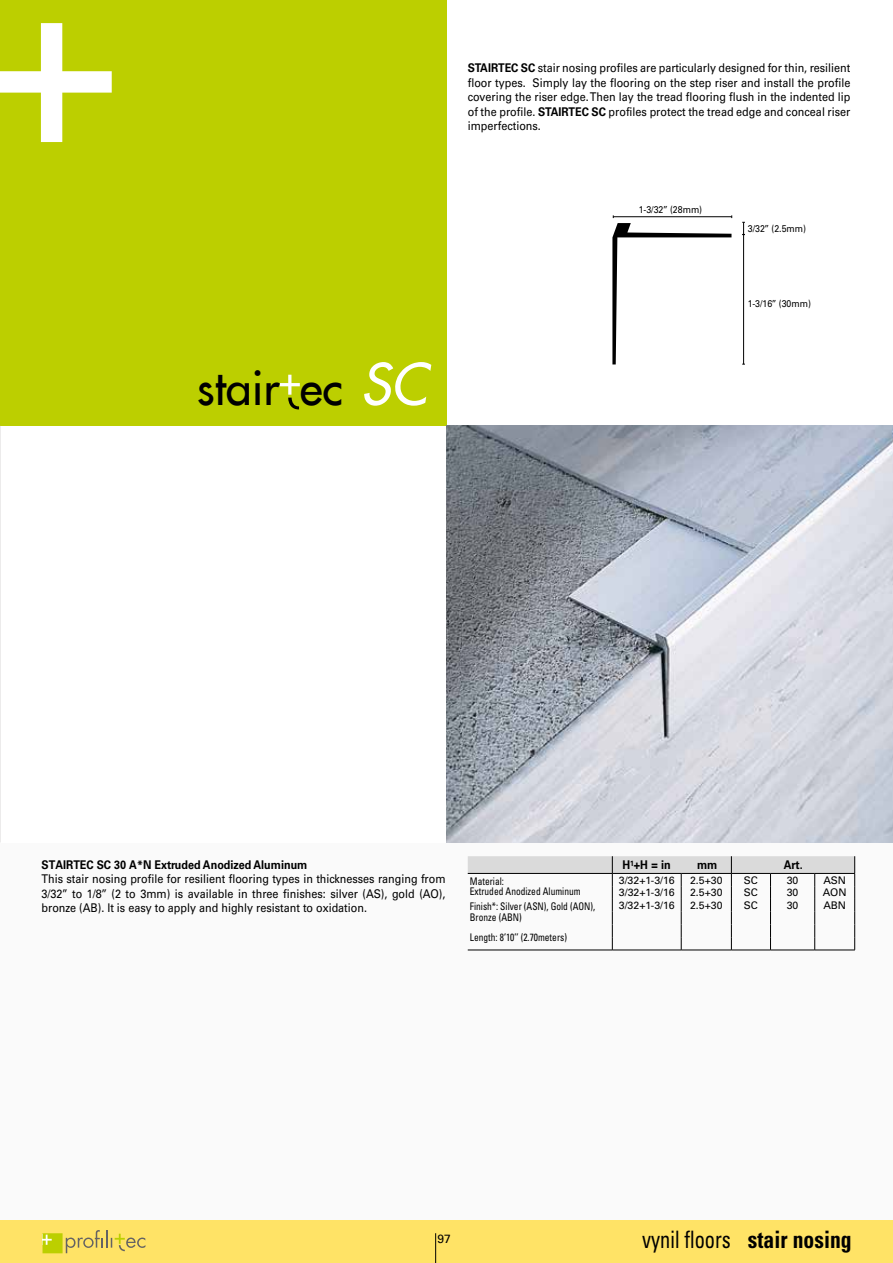
<style>
.page{position:relative;width:893px;height:1263px;background:#fff}
.page>*{position:absolute;margin:0;border:0;box-sizing:border-box;transform-origin:0 0}
.t1{font:46.5px "Futura LT";color:#000}
.t2{font:condensed 24px "Univers LT Std";color:#000;scale:.85 1}
.t3{font:12px/14.4px "Univers LT Std";color:#000;text-align:justify;scale:.9 1}
.t4{font:700 12px "Univers LT Std";color:#000;scale:.9 1}
.t5{font:12px "Univers LT Std";color:#000}
.t6{font:condensed 10.5px/10.5px "Univers LT Std";color:#000;scale:.9 1}
.t7{font:10.5px "Univers LT Std";color:#000}
.t8{font:9.75px "Univers LT Std";color:#000;scale:.9 1}
.s1{font-style:italic;font-size:55.5px;color:#fff}
.s2{font-weight:700}
</style>
<div class="page">
<div style="left:0;top:843px;width:893px;height:396px;background:#fafafa"></div>
<div style="left:0;top:0;width:446px;height:426px;background:#bccf00"></div>
<svg style="left:0;top:23px;width:112px;height:119px"></svg>
<div style="left:0;top:1220px;width:893px;height:43px;background:#ffe366"></div>
<svg style="left:43px;top:1230px;width:102px;height:23px"></svg>
<hr style="left:435px;top:1233px;width:1px;height:30px;background:#000">
<img style="left:0;top:426px;width:1px;height:417px">
<img style="left:446px;top:426px;width:447px;height:417px">
<svg style="left:280px;top:375px;width:20px;height:34px"></svg>
<hr style="left:743px;top:235px;width:1px;height:129px;background:#000">
<svg style="left:742px;top:222px;width:3px;height:13px"></svg>
<svg style="left:612px;top:215px;width:120px;height:149px"></svg>
<hr style="left:468px;top:950px;width:144px;height:1px;background:#000">
<svg style="left:468px;top:856px;width:387px;height:94px"></svg>
<hr style="left:612px;top:950px;width:69px;height:1px;background:#000">
<hr style="left:681px;top:950px;width:50px;height:1px;background:#000">
<hr style="left:731px;top:950px;width:39px;height:1px;background:#000">
<hr style="left:770px;top:950px;width:45px;height:1px;background:#000">
<hr style="left:815px;top:950px;width:40px;height:1px;background:#000">
<h1 class="t1" style="left:197px;top:357px;width:232px">stair ec <span class="s1">SC</span></h1>
<p class="t3" style="left:468px;top:61px;width:427px"><span class="s2">STAIRTEC SC</span> stair nosing profiles are particularly designed for thin, resilient floor types. Simply lay the flooring on the step riser and install the profile covering the riser edge. Then lay the tread flooring flush in the indented lip of the profile. <span class="s2">STAIRTEC SC</span> profiles protect the tread edge and conceal riser imperfections.</p>
<p class="t8" style="left:639px;top:203px;width:72px">1-3/32’’ (28mm)</p>
<p class="t8" style="left:748px;top:223px;width:66px">3/32’’ (2.5mm)</p>
<p class="t8" style="left:748px;top:298px;width:72px">1-3/16’’ (30mm)</p>
<p class="t4" style="left:42px;top:857px;width:297px">STAIRTEC SC 30 A*N Extruded Anodized Aluminum</p>
<p class="t3" style="left:42px;top:872px;width:450px">This stair nosing profile for resilient flooring types in thicknesses ranging from 3/32’’ to 1/8’’ (2 to 3mm) is available in three finishes: silver (AS), gold (AO), bronze (AB). It is easy to apply and highly resistant to oxidation.</p>
<p class="t4" style="left:622px;top:858px;width:55px">H<sup>1</sup>+H = in</p>
<p class="t4" style="left:697px;top:858px;width:24px">mm</p>
<p class="t4" style="left:784px;top:858px;width:23px">Art.</p>
<p class="t6" style="left:470px;top:876px;width:125px">Material:<br>Extruded Anodized Aluminum</p>
<p class="t7" style="left:619px;top:874px;width:57px">3/32+1-3/16</p>
<p class="t7" style="left:690px;top:874px;width:34px">2.5+30</p>
<p class="t7" style="left:744px;top:874px;width:16px">SC</p>
<p class="t7" style="left:787px;top:874px;width:13px">30</p>
<p class="t7" style="left:823px;top:874px;width:24px">ASN</p>
<p class="t7" style="left:619px;top:886px;width:57px">3/32+1-3/16</p>
<p class="t7" style="left:690px;top:886px;width:34px">2.5+30</p>
<p class="t7" style="left:744px;top:886px;width:16px">SC</p>
<p class="t7" style="left:787px;top:886px;width:13px">30</p>
<p class="t7" style="left:823px;top:886px;width:25px">AON</p>
<p class="t6" style="left:470px;top:901px;width:141px">Finish*: Silver (ASN), Gold (AON),<br>Bronze (ABN)</p>
<p class="t7" style="left:619px;top:899px;width:57px">3/32+1-3/16</p>
<p class="t7" style="left:690px;top:899px;width:34px">2.5+30</p>
<p class="t7" style="left:744px;top:899px;width:16px">SC</p>
<p class="t7" style="left:787px;top:899px;width:13px">30</p>
<p class="t7" style="left:823px;top:899px;width:24px">ABN</p>
<p class="t6" style="left:470px;top:932px;width:109px">Length: 8’10’’ (2.70meters)</p>
<p class="t5" style="left:438px;top:1232px;width:15px">97</p>
<h2 class="t2" style="left:642px;top:1224px;width:248px">vynil floors <span class="s2">stair nosing</span></h2>
</div>
